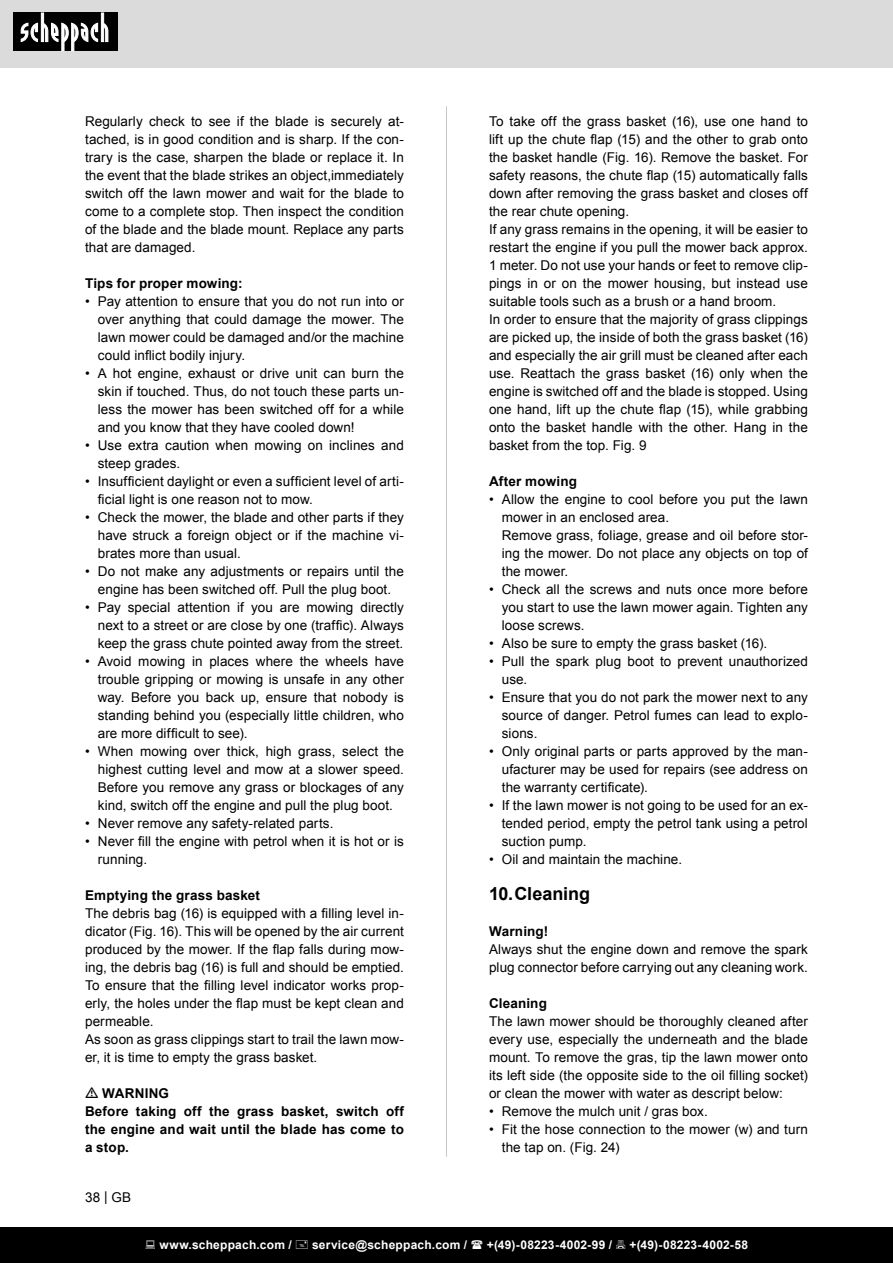
<style>
.page{position:relative;width:893px;height:1263px;background:#fff}
.page>*{position:absolute;margin:0;border:0;box-sizing:border-box;transform-origin:0 0}
.t1{font:700 18px "Arial";color:#000}
.Basiseinstellung{font:13.5px/18px "Arial";letter-spacing:.005em;color:#000;text-align:justify}
.Grundtext_Bold{font:700 13.5px/18px "Arial";letter-spacing:.015em;color:#000;text-align:justify}
.t2{font:700 12px "Arial";letter-spacing:.02em;color:#fff}
</style>
<div class="page">
<div style="left:0;top:0;width:893px;height:67px;background:#dbdbdb"></div>
<div style="left:0;top:1227px;width:893px;height:36px;background:#000"></div>
<div style="left:13px;top:13px;width:105px;height:38px;background:#000"></div>
<svg style="left:21px;top:13px;width:87px;height:38px"></svg>
<hr style="left:446px;top:106px;width:1px;height:1051px;background:#c7c7c7">
<p class="Basiseinstellung" style="left:85px;top:112px;width:320px">Regularly check to see if the blade is securely at&shy;tached, is in good condition and is sharp. If the con&shy;trary is the case, sharpen the blade or replace it. In the event that the blade strikes an object,immediately switch off the lawn mower and wait for the blade to come to a complete stop. Then inspect the condition of the blade and the blade mount. Replace any parts that are damaged.</p>
<p class="Grundtext_Bold" style="left:85px;top:275px;width:159px">Tips for proper mowing:</p>
<p class="Basiseinstellung" style="left:98px;top:292px;width:308px;text-indent:-13px">• Pay attention to ensure that you do not run into or over anything that could damage the mower. The lawn mower could be damaged and/or the machine could inflict bodily injury.</p>
<p class="Basiseinstellung" style="left:98px;top:364px;width:308px;text-indent:-13px">• A hot engine, exhaust or drive unit can burn the skin if touched. Thus, do not touch these parts un&shy;less the mower has been switched off for a while and you know that they have cooled down!</p>
<p class="Basiseinstellung" style="left:98px;top:436px;width:308px;text-indent:-13px">• Use extra caution when mowing on inclines and steep grades.</p>
<p class="Basiseinstellung" style="left:98px;top:472px;width:308px;text-indent:-13px">• Insufficient daylight or even a sufficient level of arti&shy;ficial light is one reason not to mow.</p>
<p class="Basiseinstellung" style="left:98px;top:508px;width:308px;text-indent:-13px">• Check the mower, the blade and other parts if they have struck a foreign object or if the machine vi&shy;brates more than usual.</p>
<p class="Basiseinstellung" style="left:85px;top:562px;width:320px;text-align:center">• Do not make any adjustments or repairs until the engine has been switched off. Pull the plug boot.</p>
<p class="Basiseinstellung" style="left:98px;top:598px;width:308px;text-indent:-13px">• Pay special attention if you are mowing directly next to a street or are close by one (traffic). Always keep the grass chute pointed away from the street.</p>
<p class="Basiseinstellung" style="left:98px;top:652px;width:308px;text-indent:-13px">• Avoid mowing in places where the wheels have trouble gripping or mowing is unsafe in any other way. Before you back up, ensure that nobody is standing behind you (especially little children, who are more difficult to see).</p>
<p class="Basiseinstellung" style="left:98px;top:742px;width:308px;text-indent:-13px">• When mowing over thick, high grass, select the highest cutting level and mow at a slower speed.<br>Before you remove any grass or blockages of any kind, switch off the engine and pull the plug boot.</p>
<p class="Basiseinstellung" style="left:85px;top:814px;width:250px">• Never remove any safety-related parts.</p>
<p class="Basiseinstellung" style="left:98px;top:832px;width:308px;text-indent:-13px">• Never fill the engine with petrol when it is hot or is running.</p>
<p class="Grundtext_Bold" style="left:85px;top:887px;width:177px">Emptying the grass basket</p>
<p class="Basiseinstellung" style="left:85px;top:904px;width:320px">The debris bag (16) is equipped with a filling level in&shy;dicator (Fig. 16). This will be opened by the air current produced by the mower. If the flap falls during mow&shy;ing, the debris bag (16) is full and should be emptied.</p>
<p class="Basiseinstellung" style="left:85px;top:976px;width:320px">To ensure that the filling level indicator works prop&shy;erly, the holes under the flap must be kept clean and permeable.</p>
<p class="Basiseinstellung" style="left:85px;top:1030px;width:320px">As soon as grass clippings start to trail the lawn mow&shy;er, it is time to empty the grass basket.</p>
<p class="Grundtext_Bold" style="left:102px;top:1085px;width:68px">WARNING</p>
<p class="Grundtext_Bold" style="left:85px;top:1103px;width:320px">Before taking off the grass basket, switch off the engine and wait until the blade has come to a stop.</p>
<p class="Basiseinstellung" style="left:85px;top:1188px;width:48px">38 | GB</p>
<p class="Basiseinstellung" style="left:489px;top:112px;width:320px">To take off the grass basket (16), use one hand to lift up the chute flap (15) and the other to grab onto the basket handle (Fig. 16). Remove the basket. For safety reasons, the chute flap (15) automatically falls down after removing the grass basket and closes off the rear chute opening.</p>
<p class="Basiseinstellung" style="left:489px;top:220px;width:320px">If any grass remains in the opening, it will be easier to restart the engine if you pull the mower back approx.<br>1 meter. Do not use your hands or feet to remove clip&shy;pings in or on the mower housing, but instead use suitable tools such as a brush or a hand broom.</p>
<p class="Basiseinstellung" style="left:489px;top:310px;width:320px">In order to ensure that the majority of grass clippings are picked up, the inside of both the grass basket (16) and especially the air grill must be cleaned after each use. Reattach the grass basket (16) only when the engine is switched off and the blade is stopped. Using one hand, lift up the chute flap (15), while grabbing onto the basket handle with the other. Hang in the basket from the top. Fig. 9</p>
<p class="Grundtext_Bold" style="left:489px;top:473px;width:89px">After mowing</p>
<p class="Basiseinstellung" style="left:502px;top:490px;width:308px;text-indent:-13px">• Allow the engine to cool before you put the lawn mower in an enclosed area.</p>
<p class="Basiseinstellung" style="left:502px;top:526px;width:308px">Remove grass, foliage, grease and oil before stor&shy;ing the mower. Do not place any objects on top of the mower.</p>
<p class="Basiseinstellung" style="left:502px;top:580px;width:308px;text-indent:-13px">• Check all the screws and nuts once more before you start to use the lawn mower again. Tighten any loose screws.</p>
<p class="Basiseinstellung" style="left:489px;top:634px;width:280px">• Also be sure to empty the grass basket (16).</p>
<p class="Basiseinstellung" style="left:502px;top:652px;width:308px;text-indent:-13px">• Pull the spark plug boot to prevent unauthorized use.</p>
<p class="Basiseinstellung" style="left:502px;top:688px;width:308px;text-indent:-13px">• Ensure that you do not park the mower next to any source of danger. Petrol fumes can lead to explo&shy;sions.</p>
<p class="Basiseinstellung" style="left:502px;top:742px;width:308px;text-indent:-13px">• Only original parts or parts approved by the man&shy;ufacturer may be used for repairs (see address on the warranty certificate).</p>
<p class="Basiseinstellung" style="left:502px;top:796px;width:308px;text-indent:-13px">• If the lawn mower is not going to be used for an ex&shy;tended period, empty the petrol tank using a petrol suction pump.</p>
<p class="Basiseinstellung" style="left:489px;top:850px;width:195px">• Oil and maintain the machine.</p>
<p class="t1" style="left:489px;top:882px;width:103px">10.Cleaning</p>
<p class="Grundtext_Bold" style="left:489px;top:923px;width:61px">Warning!</p>
<p class="Basiseinstellung" style="left:489px;top:940px;width:320px">Always shut the engine down and remove the spark plug connector before carrying out any cleaning work.</p>
<p class="Grundtext_Bold" style="left:489px;top:995px;width:59px">Cleaning</p>
<p class="Basiseinstellung" style="left:489px;top:1012px;width:320px">The lawn mower should be thoroughly cleaned after every use, especially the underneath and the blade mount. To remove the gras, tip the lawn mower onto its left side (the opposite side to the oil filling socket) or clean the mower with water as descript below:</p>
<p class="Basiseinstellung" style="left:489px;top:1102px;width:220px">• Remove the mulch unit / gras box.</p>
<p class="Basiseinstellung" style="left:502px;top:1120px;width:308px;text-indent:-13px">• Fit the hose connection to the mower (w) and turn the tap on. (Fig. 24)</p>
<p class="t2" style="left:159px;top:1236px;width:134px">www.scheppach.com /</p>
<p class="t2" style="left:312px;top:1236px;width:157px">service@scheppach.com /</p>
<p class="t2" style="left:487px;top:1236px;width:127px">+(49)-08223-4002-99 /</p>
<p class="t2" style="left:629px;top:1236px;width:120px">+(49)-08223-4002-58</p>
</div>
